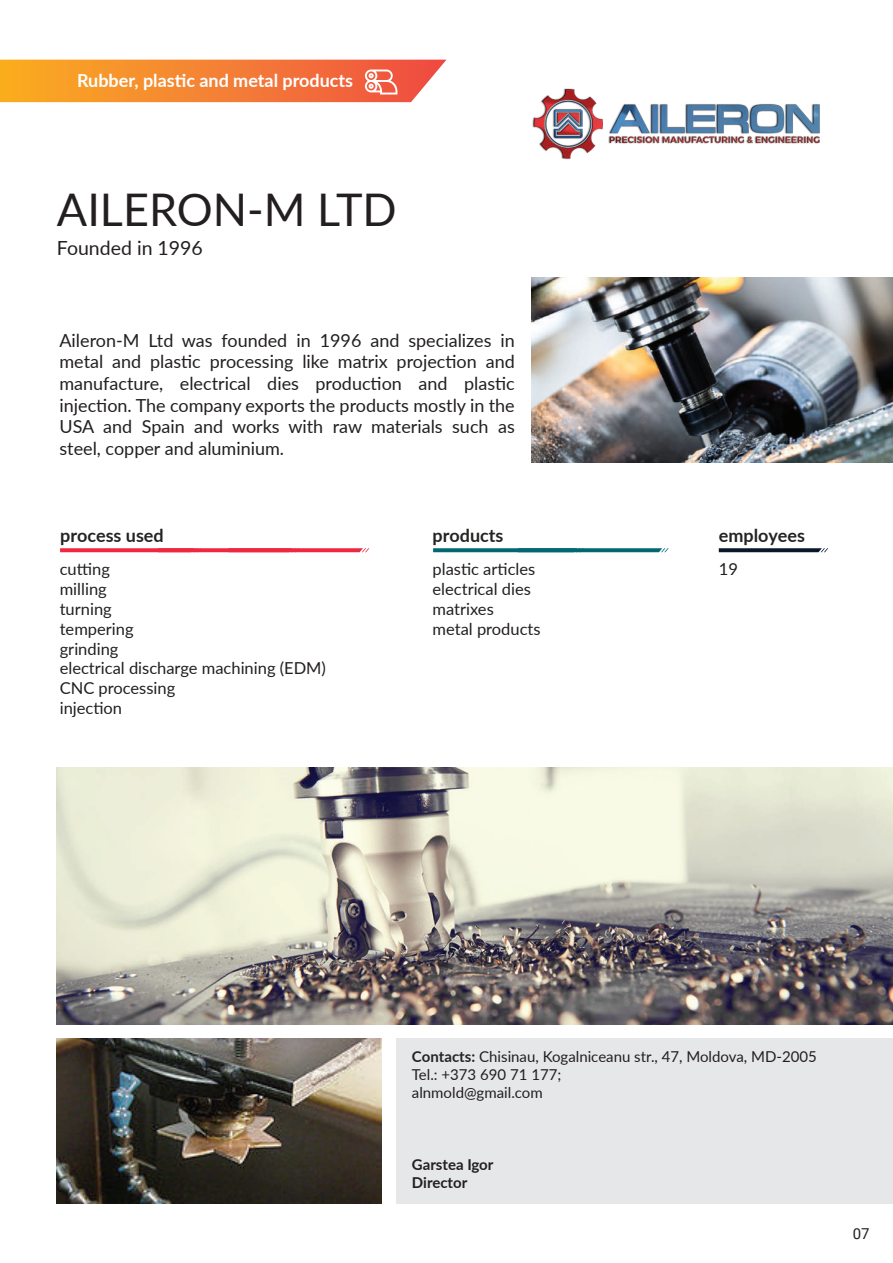
<style>
.page{position:relative;width:893px;height:1263px;background:#fff}
.page>*{position:absolute;margin:0;border:0;box-sizing:border-box;transform-origin:0 0}
.t1{font:45px "Lato";color:#231f20}
.t2{font:19.5px "Lato";color:#231f20}
.t3{font:18px/21.6px "Lato";color:#231f20;text-align:justify}
.t4{font:700 18px "Lato";color:#fff}
.t5{font:700 18px "Lato";color:#252423}
.t6{font:16.5px/19.8px "Lato";color:#231f20}
.t7{font:15px/18px "Lato";color:#231f20}
.t8{font:700 15px/18px "Lato";color:#231f20}
.t9{font:15px "Roboto";color:#231f20}
.s1{font-weight:700;color:#252423}
</style>
<div class="page">
<div style="left:397px;top:1038px;width:496px;height:165px;background:#e6e7e9"></div>
<svg style="left:60px;top:548px;width:309px;height:4px"></svg>
<svg style="left:433px;top:548px;width:236px;height:4px"></svg>
<svg style="left:719px;top:548px;width:109px;height:4px"></svg>
<svg style="left:0;top:60px;width:446px;height:42px;background:#f5873d"></svg>
<img style="left:532px;top:88px;width:288px;height:72px">
<img style="left:57px;top:767px;width:836px;height:257px">
<img style="left:531px;top:278px;width:362px;height:184px">
<img style="left:57px;top:1038px;width:325px;height:165px">
<p class="t4" style="left:77px;top:67px;width:278px">Rubber, plastic and metal products</p>
<h1 class="t1" style="left:57px;top:178px;width:341px">AILERON-M LTD</h1>
<p class="t2" style="left:57px;top:234px;width:147px">Founded in 1996</p>
<p class="t3" style="left:59px;top:329px;width:457px">Aileron-M Ltd was founded in 1996 and specializes in metal and plastic processing like matrix projection and manufacture, electrical dies production and plastic injection. The company exports the products mostly in the USA and Spain and works with raw materials such as steel, copper and aluminium.</p>
<p class="t5" style="left:60px;top:522px;width:105px">process used</p>
<p class="t5" style="left:433px;top:522px;width:72px">products</p>
<p class="t6" style="left:60px;top:559px;width:268px">cutting<br>milling<br>turning<br>tempering<br>grinding<br>electrical discharge machining (EDM)<br>CNC processing<br>injection</p>
<p class="t6" style="left:433px;top:559px;width:110px">plastic articles electrical dies matrixes<br>metal products</p>
<p class="t5" style="left:719px;top:522px;width:88px">employees</p>
<p class="t6" style="left:719px;top:559px;width:21px">19</p>
<p class="t7" style="left:412px;top:1047px;width:406px"><span class="s1">Contacts:</span> Chisinau, Kogalniceanu str., 47, Moldova, MD-2005<br>Tel.: +373 690 71 177;<br>alnmold@gmail.com</p>
<p class="t8" style="left:412px;top:1155px;width:83px">Garstea Igor<br>Director</p>
<p class="t9" style="left:853px;top:1223px;width:18px">07</p>
</div>
